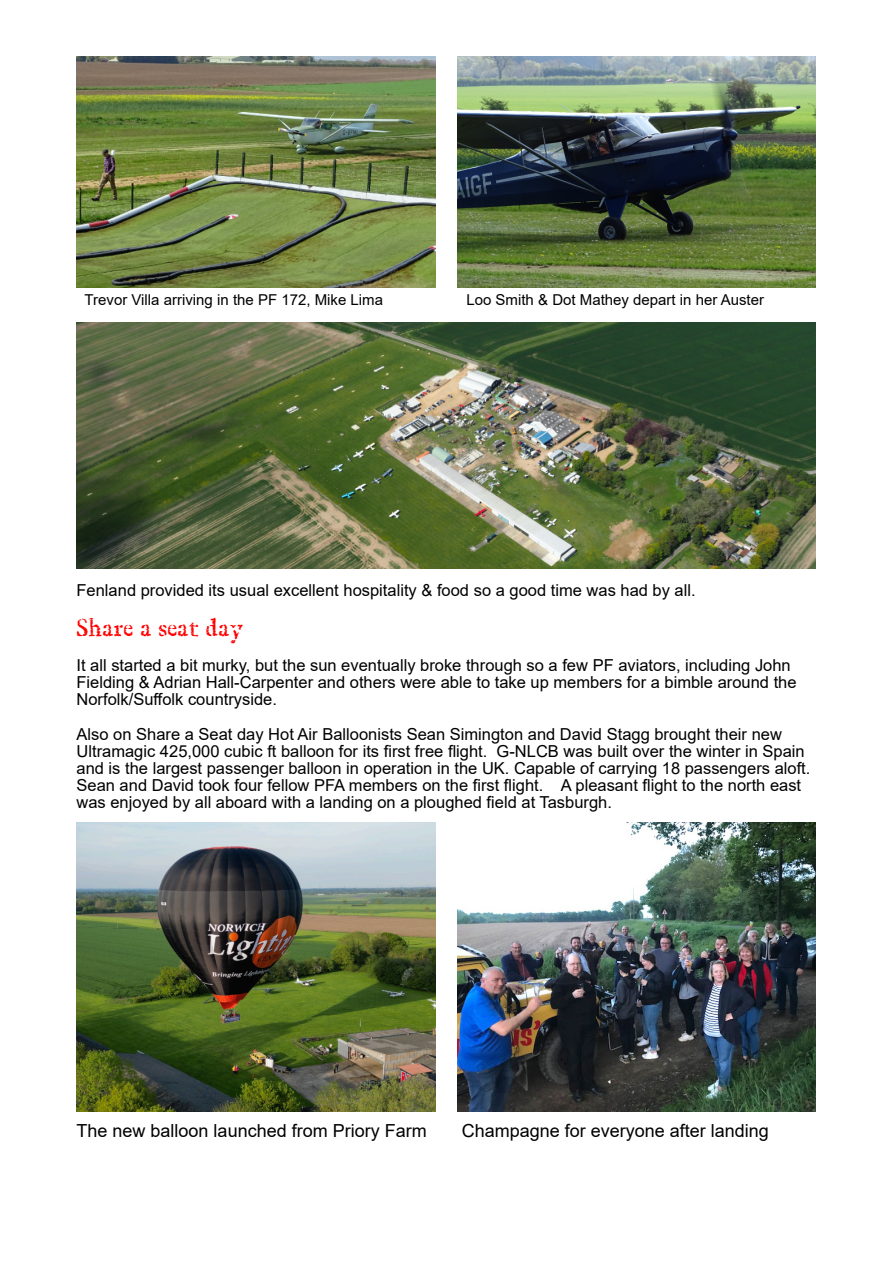
<style>
.page{position:relative;width:893px;height:1263px;background:#fff}
.page>*{position:absolute;margin:0;border:0;box-sizing:border-box;transform-origin:0 0}
.t1{font:21px "Old Rubber Stamp";color:#f00}
.t2{font:18px "Arial";color:#000}
.t3{font:16.5px/17.1px "Arial";color:#000}
.t4{font:15px "Arial";color:#000}
</style>
<div class="page">
<img style="left:77px;top:822px;width:358px;height:289px">
<img style="left:457px;top:822px;width:359px;height:289px">
<img style="left:77px;top:57px;width:358px;height:230px">
<img style="left:457px;top:57px;width:359px;height:230px">
<img style="left:77px;top:322px;width:739px;height:247px">
<p class="t4" style="left:85px;top:294px;width:300px">Trevor Villa arriving in the PF 172, Mike Lima</p>
<p class="t4" style="left:466px;top:294px;width:299px">Loo Smith &amp; Dot Mathey depart in her Auster</p>
<p class="t3" style="left:77px;top:583px;width:621px">Fenland provided its usual excellent hospitality &amp; food so a good time was had by all.</p>
<p class="t1" style="left:77px;top:618px;width:168px">Share a seat day</p>
<p class="t3" style="left:77px;top:658px;width:722px">It all started a bit murky, but the sun eventually broke through so a few PF aviators, including John<br>Fielding &amp; Adrian Hall-Carpenter and others were able to take up members for a bimble around the<br>Norfolk/Suffolk countryside.</p>
<p class="t3" style="left:77px;top:727px;width:735px">Also on Share a Seat day Hot Air Balloonists Sean Simington and David Stagg brought their new Ultramagic 425,000 cubic ft balloon for its first free flight. G-NLCB was built over the winter in Spain and is the largest passenger balloon in operation in the UK. Capable of carrying 18 passengers aloft.<br>Sean and David took four fellow PFA members on the first flight. A pleasant flight to the north east was enjoyed by all aboard with a landing on a ploughed field at Tasburgh.</p>
<p class="t2" style="left:77px;top:1124px;width:352px">The new balloon launched from Priory Farm</p>
<p class="t2" style="left:462px;top:1124px;width:309px">Champagne for everyone after landing</p>
</div>
